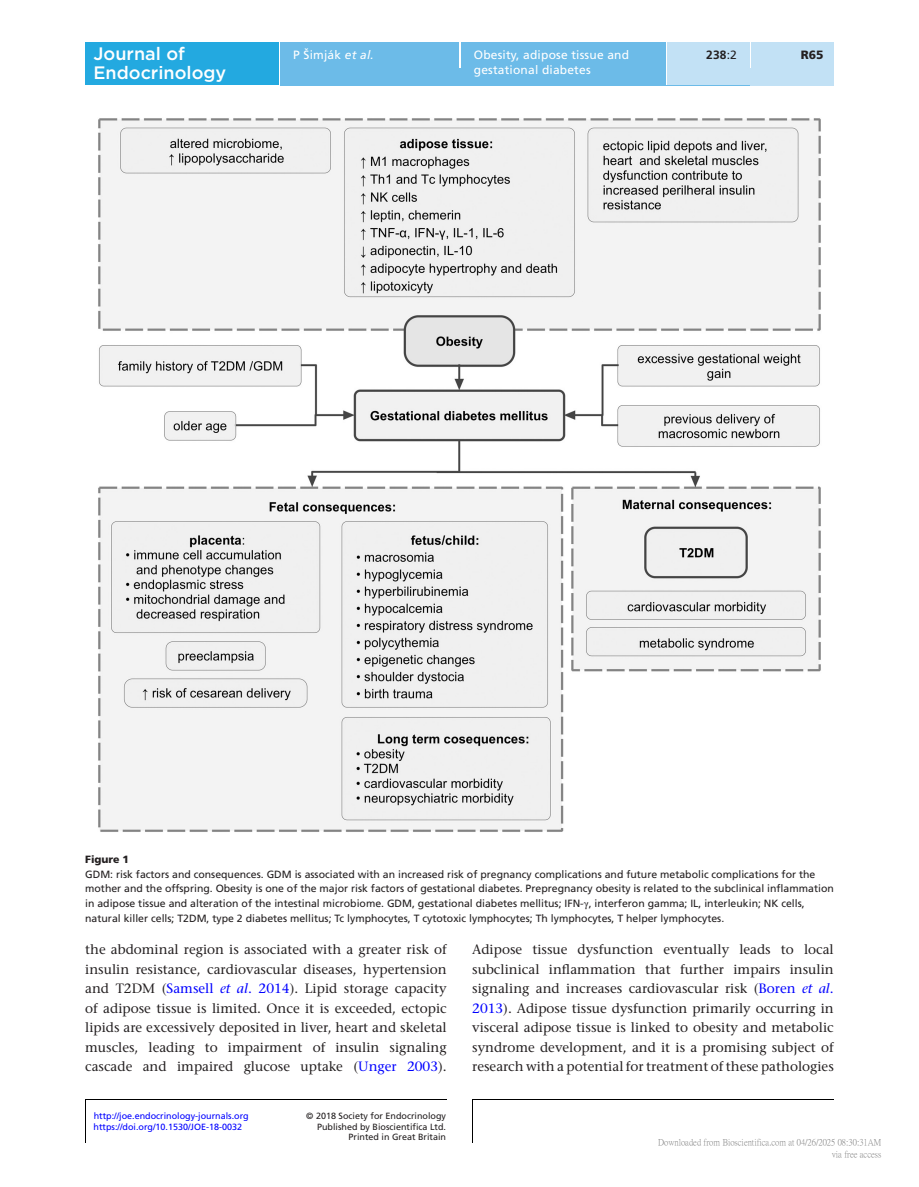
<style>
.page{position:relative;width:919px;height:1187px;background:#fff}
.page>*{position:absolute;margin:0;border:0;box-sizing:border-box;transform-origin:0 0}
.t1{font:500 18px "Gotham";color:#fff}
.TXT{font:500 13.5px/19.5px "Stone Serif Std";color:#231f20;text-align:justify}
.t2{font:12px/14.7px "Frutiger LT Std";letter-spacing:.015em;color:#fff}
.V{font:700 12px "Frutiger LT Std";color:#231f20}
.TXT-2{font:900 12px "Frutiger LT Std";color:#231f20}
.FC{font:10.5px/14.7px "Frutiger LT Std";color:#231f20}
.FC-2{font:900 10.5px "Frutiger LT Std";color:#231f20}
.t3{font:9px/11.2px "Frutiger LT Std";color:#231f20;text-align:right}
.TXT-3{font:9px "Frutiger LT Std";color:#00f}
.t4{font:9px/12px "P Ming Li U";color:rgb(0 0 0/.5);text-align:right}
.s1{font-weight:400}
.s2{font-style:italic}
.s3{font-family:"STIX General"}
.s4{color:#00f}
.s5{font-style:italic;color:#00f}
</style>
<div class="page">
<hr style="left:472px;top:1099px;width:1px;height:43px;background:#000">
<hr style="left:472px;top:1099px;width:361px;height:1px;background:#000">
<hr style="left:85px;top:1099px;width:1px;height:43px;background:#000">
<hr style="left:85px;top:1099px;width:361px;height:1px;background:#000">
<div style="left:85px;top:43px;width:194px;height:42px;background:#23a9e0"></div>
<div style="left:280px;top:51px;width:553px;height:34px;background:#6cbbe8"></div>
<div style="left:280px;top:43px;width:179px;height:8px;background:#6cbbe8"></div>
<hr style="left:459px;top:42px;width:2px;height:26px;background:#fff">
<div style="left:461px;top:43px;width:205px;height:42px;background:#6cbbe8"></div>
<hr style="left:666px;top:43px;width:1px;height:42px;background:#fff">
<div style="left:667px;top:43px;width:83px;height:42px;background:#c2e1f5"></div>
<div style="left:750px;top:68px;width:83px;height:17px;background:#c2e1f5"></div>
<svg style="left:750px;top:51px;width:1px;height:17px"></svg>
<div style="left:751px;top:42px;width:82px;height:26px;background:#c2e1f5"></div>
<img style="left:98px;top:118px;width:723px;height:714px">
<h1 class="t1" style="left:93px;top:42px;width:93px">Journal of</h1>
<p class="V" style="left:706px;top:48px;width:32px">238<span class="s1">:2</span></p>
<h1 class="t1" style="left:93px;top:61px;width:134px">Endocrinology</h1>
<p class="t2" style="left:293px;top:48px;width:82px">P Šimják <span class="s2">et al.</span></p>
<p class="t2" style="left:474px;top:48px;width:157px">Obesity, adipose tissue and gestational diabetes</p>
<p class="TXT-2" style="left:800px;top:48px;width:24px">R65</p>
<p class="FC-2" style="left:85px;top:852px;width:45px">Figure 1</p>
<p class="FC" style="left:85px;top:866px;width:750px">GDM: risk factors and consequences. GDM is associated with an increased risk of pregnancy complications and future metabolic complications for the mother and the offspring. Obesity is one of the major risk factors of gestational diabetes. Prepregnancy obesity is related to the subclinical inflammation in adipose tissue and alteration of the intestinal microbiome. GDM, gestational diabetes mellitus; IFN-<span class="s3">γ</span>, interferon gamma; IL, interleukin; NK cells, natural killer cells; T2DM, type 2 diabetes mellitus; Tc lymphocytes, T cytotoxic lymphocytes; Th lymphocytes, T helper lymphocytes.</p>
<p class="TXT" style="left:85px;top:939px;width:363px">the abdominal region is associated with a greater risk of insulin resistance, cardiovascular diseases, hypertension and T2DM (<span class="s4">Samsell</span> <span class="s5">et al</span><span class="s4">. 2014</span>). Lipid storage capacity of adipose tissue is limited. Once it is exceeded, ectopic lipids are excessively deposited in liver, heart and skeletal muscles, leading to impairment of insulin signaling cascade and impaired glucose uptake (<span class="s4">Unger 2003</span>).</p>
<p class="TXT" style="left:472px;top:939px;width:363px">Adipose tissue dysfunction eventually leads to local subclinical inflammation that further impairs insulin signaling and increases cardiovascular risk (<span class="s4">Boren</span> <span class="s5">et al</span><span class="s4">.<br>2013</span>). Adipose tissue dysfunction primarily occurring in visceral adipose tissue is linked to obesity and metabolic syndrome development, and it is a promising subject of research with a potential for treatment of these pathologies</p>
<p class="TXT-3" style="left:94px;top:1110px;width:157px">http://joe.endocrinology-journals.org</p>
<p class="t3" style="left:306px;top:1110px;width:141px">© 2018 Society for Endocrinology<br>Published by Bioscientifica Ltd.</p>
<p class="t3" style="left:348px;top:1131px;width:99px">Printed in Great Britain</p>
<p class="TXT-3" style="left:93px;top:1121px;width:150px">https://doi.org/10.1530/JOE-18-0032</p>
<p class="t4" style="left:658px;top:1136px;width:225px">Downloaded from Bioscientifica.com at 04/26/2025 08:30:31AM via free access</p>
</div>
